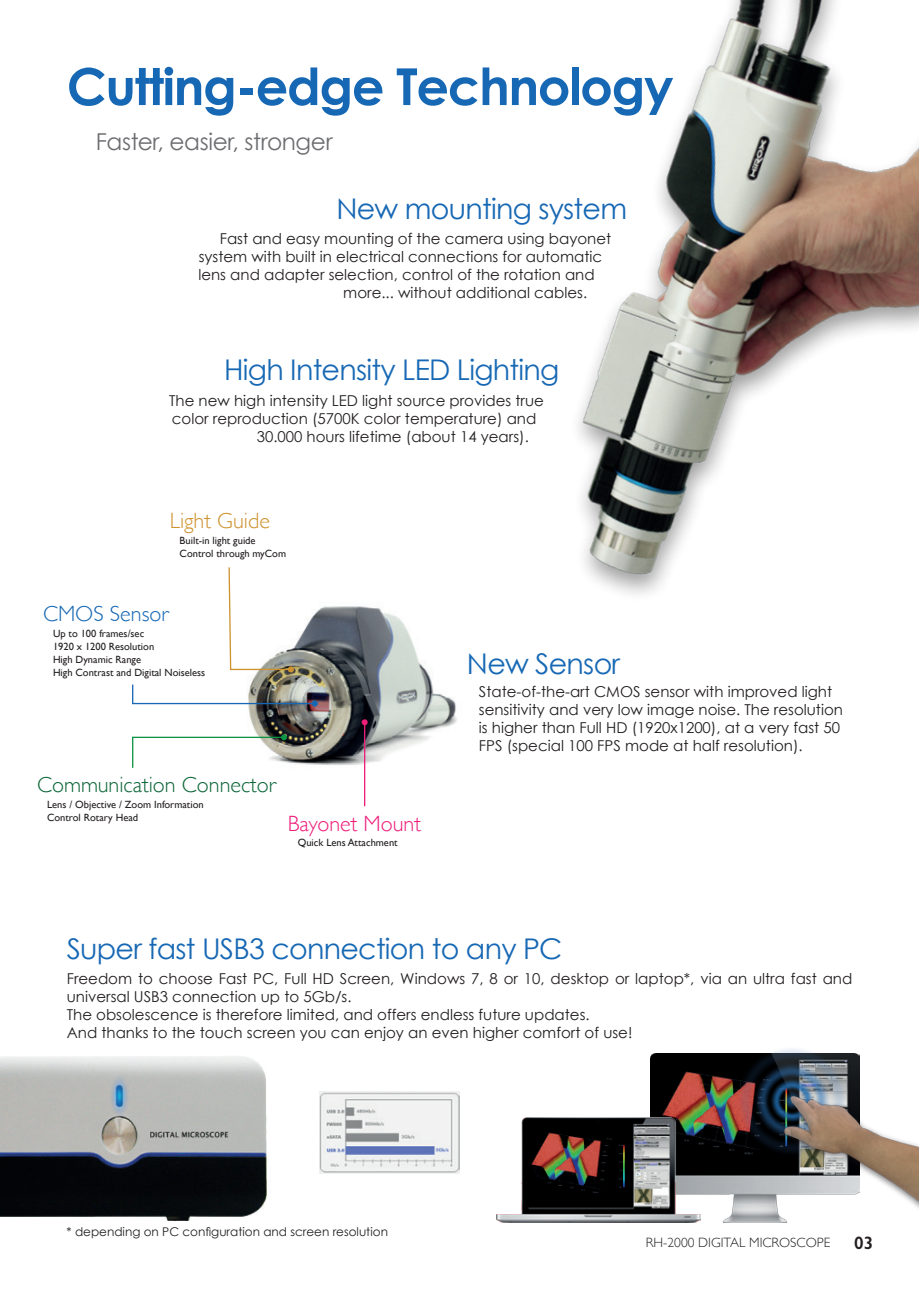
<style>
.page{position:relative;width:919px;height:1289px;background:#fff}
.page>*{position:absolute;margin:0;border:0;box-sizing:border-box;transform-origin:0 0}
.t1{font:700 51px "Century Gothic";letter-spacing:-.025em;color:#1768b4}
.t2{font:28.5px "Century Gothic";letter-spacing:-.025em;color:#1768b4}
.t3{font:23.25px "Century Gothic";letter-spacing:-.015em;color:#6c6d70}
.t4{font:300 22.05px "Gill Sans";color:#0c6638}
.t5{font:300 22.05px "Gill Sans";color:#ee1e7b}
.t6{font:300 22.05px "Gill Sans";color:#1768b4}
.t7{font:300 22.05px "Gill Sans";color:#ce922f}
.t8{font:600 18px "Gill Sans";color:#231f20}
.t9{font:15px/18px "Century Gothic";color:#231f20}
.t10{font:300 13.5px "Gill Sans";color:#231f20}
.t11{font:12px "Century Gothic";color:#231f20}
.t12{font:10.5px/13px "Gill Sans";color:#231f20}
</style>
<div class="page">
<img style="left:578px;top:0;width:340px;height:595px">
<img style="left:0;top:1056px;width:267px;height:165px">
<img style="left:248px;top:606px;width:209px;height:175px">
<svg style="left:132px;top:683px;width:186px;height:23px"></svg>
<svg style="left:228px;top:567px;width:66px;height:105px"></svg>
<svg style="left:361px;top:719px;width:6px;height:6px"></svg>
<hr style="left:364px;top:722px;width:1px;height:84px;background:#ee1e7b">
<svg style="left:132px;top:734px;width:155px;height:35px"></svg>
<img style="left:650px;top:1053px;width:121px;height:169px">
<img style="left:497px;top:1117px;width:203px;height:105px">
<img style="left:320px;top:1091px;width:139px;height:82px">
<img style="left:711px;top:1048px;width:149px;height:111px">
<img style="left:771px;top:1080px;width:147px;height:143px">
<h1 class="t1" style="left:67px;top:54px;width:608px">Cutting-edge Technology</h1>
<h3 class="t3" style="left:96px;top:128px;width:239px">Faster, easier, stronger</h3>
<h2 class="t2" style="left:336px;top:191px;width:292px">New mounting system</h2>
<p class="t9" style="left:220px;top:229px;width:393px">Fast and easy mounting of the camera using bayonet</p>
<p class="t9" style="left:199px;top:247px;width:405px">system with built in electrical connections for automatic</p>
<p class="t9" style="left:198px;top:265px;width:398px">lens and adapter selection, control of the rotation and</p>
<p class="t9" style="left:343px;top:283px;width:245px">more... without additional cables.</p>
<h2 class="t2" style="left:224px;top:352px;width:336px">High Intensity LED Lighting</h2>
<p class="t9" style="left:169px;top:391px;width:376px">The new high intensity LED light source provides true</p>
<p class="t9" style="left:172px;top:409px;width:366px">color reproduction (5700K color temperature) and</p>
<p class="t9" style="left:257px;top:427px;width:273px">30.000 hours lifetime (about 14 years).</p>
<h3 class="t7" style="left:170px;top:504px;width:102px">Light Guide</h3>
<p class="t12" style="left:180px;top:534px;width:108px">Built-in light guide<br>Control through myCom</p>
<h3 class="t6" style="left:43px;top:596px;width:127px">CMOS Sensor</h3>
<p class="t12" style="left:53px;top:627px;width:154px">Up to 100 frames/sec<br>1920 x 1200 Resolution<br>High Dynamic Range<br>High Contrast and Digital Noiseless</p>
<h3 class="t4" style="left:37px;top:767px;width:241px">Communication Connector</h3>
<p class="t12" style="left:47px;top:797px;width:158px">Lens / Objective / Zoom Information<br>Control Rotary Head</p>
<h3 class="t5" style="left:288px;top:805px;width:135px">Bayonet Mount</h3>
<p class="t12" style="left:298px;top:836px;width:101px">Quick Lens Attachment</p>
<h2 class="t2" style="left:467px;top:646px;width:155px">New Sensor</h2>
<p class="t9" style="left:479px;top:682px;width:365px">State-of-the-art CMOS sensor with improved light sensitivity and very low image noise. The resolution is higher than Full HD (1920x1200), at a very fast 50<br>FPS (special 100 FPS mode at half resolution).</p>
<h2 class="t2" style="left:67px;top:931px;width:497px">Super fast USB3 connection to any PC</h2>
<p class="t9" style="left:67px;top:969px;width:787px">Freedom to choose Fast PC, Full HD Screen, Windows 7, 8 or 10, desktop or laptop*, via an ultra fast and universal USB3 connection up to 5Gb/s.<br>The obsolescence is therefore limited, and offers endless future updates.<br>And thanks to the touch screen you can enjoy an even higher comfort of use!</p>
<p class="t11" style="left:67px;top:1224px;width:323px">* depending on PC configuration and screen resolution</p>
<p class="t10" style="left:645px;top:1231px;width:186px">RH-2000 DIGITAL MICROSCOPE</p>
<p class="t8" style="left:854px;top:1231px;width:21px">03</p>
</div>
